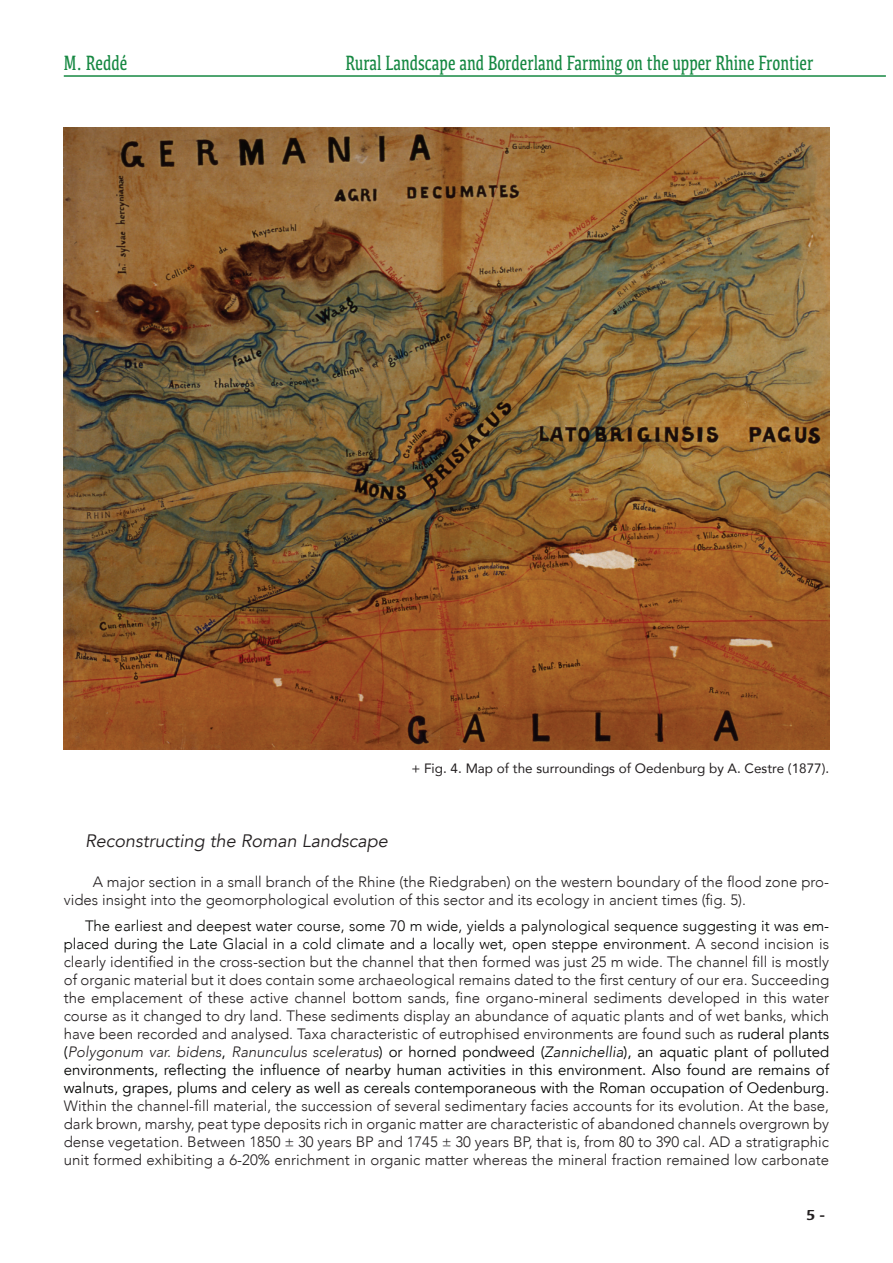
<style>
.page{position:relative;width:893px;height:1263px;background:#fff}
.page>*{position:absolute;margin:0;border:0;box-sizing:border-box;transform-origin:0 0}
.t1{font:21.45px "Kefa";color:#168842;scale:.7 1}
.t2{font:italic 18px "Avenir";color:#231f20}
.t3{font:300 15px/18px "Avenir";color:#231f20;text-align:justify}
.t4{font:700 15px "Kefa";color:#231f20}
.t5{font:13.5px "Avenir";color:#231f20}
.s1{color:#040503}
.s2{font-weight:400;color:#040503}
.s3{font-style:italic}
.s4{font-style:italic;color:#040503}
</style>
<div class="page">
<hr style="left:64px;top:75px;width:822px;height:2px;background:#168842">
<img style="left:64px;top:128px;width:765px;height:621px">
<h1 class="t1" style="left:64px;top:49px;width:92px">M. Reddé</h1>
<h1 class="t1" style="left:345px;top:49px;width:670px">Rural Landscape and Borderland Farming on the upper Rhine Frontier</h1>
<p class="t5" style="left:411px;top:757px;width:419px">+ Fig. 4. Map of the surroundings of Oedenburg by A. Cestre (1877).</p>
<p class="t2" style="left:85px;top:830px;width:304px">Reconstructing the Roman Landscape</p>
<p class="t3" style="left:64px;top:872px;width:767px;text-indent:29px">A major section in a small branch of the Rhine (the Riedgraben) on the western boundary of the flood zone pro&shy;vides insight into the geomorphological evolution of this sector and its ecology in ancient times (fig. 5).</p>
<p class="t3" style="left:64px;top:917px;width:767px;text-indent:21px"><span class="s1">The earliest and deepest water course, some 70 m wide, yields a palynological sequence suggesting it was em&shy;placed during the Late Glacial in a cold climate and a locally wet, open steppe environment.</span> A second incision is clearly identified in the cross-section but the channel that then formed was just 25 m wide. The channel fill is mostly of organic material but it does contain some archaeological remains dated to the first century of our era. Succeeding the emplacement of these active channel bottom sands, fine organo-mineral sediments developed in this water course as it changed to dry land. These sediments display an abundance of aquatic plants and of wet banks, which have been recorded and analysed. Taxa characteristic of eutrophised environments are found such as <span class="s2">ruderal plants (</span><span class="s3">Polygonum var. bidens</span><span class="s2">,</span> <span class="s3">Ranunculus sceleratus</span><span class="s2">) or horned pondweed (</span><span class="s4">Zannichellia</span><span class="s2">), an aquatic plant of polluted environments, reflecting the influence of nearby human activities in this environment. Also found are remains of walnuts, grapes, plums and celery as well as cereals contemporaneous with the Roman occupation of Oedenburg.</span></p>
<p class="t3" style="left:64px;top:1097px;width:767px">Within the channel-fill material, the succession of several sedimentary facies accounts for its evolution. At the base, dark brown, marshy, peat type deposits rich in organic matter are characteristic of abandoned channels overgrown by dense vegetation. Between 1850 ± 30 years BP and 1745 ± 30 years BP, that is, from 80 to 390 cal. AD a stratigraphic unit formed exhibiting a 6-20% enrichment in organic matter whereas the mineral fraction remained low carbonate</p>
<p class="t4" style="left:806px;top:1205px;width:20px">5 -</p>
</div>
